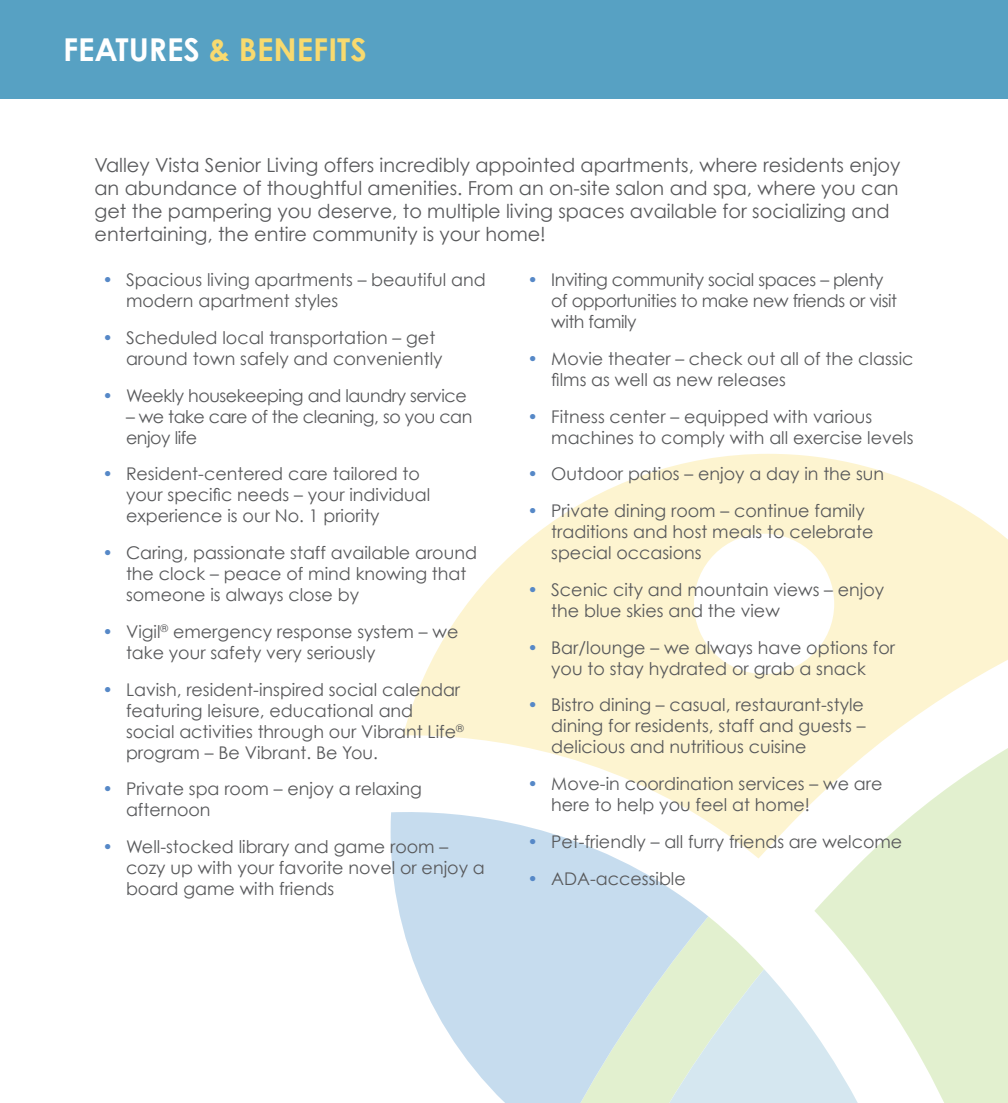
<style>
.page{position:relative;width:1008px;height:1103px;background:#fff}
.page>*{position:absolute;margin:0;border:0;box-sizing:border-box;transform-origin:0 0}
.t1{font:700 31.5px "Century Gothic";color:#f8da6f}
.t2{font:19.25px/23.1px "Century Gothic";color:#58595b}
.t3{font:17.5px/21px "Century Gothic";color:#58595b}
.t4{font:17.5px/21px "Century Gothic";letter-spacing:-.025em;color:#58595b}
.s1{color:#fff}
.s2{color:#5688c7}
</style>
<div class="page">
<div style="left:0;top:0;width:1008px;height:98px;background:#57a1c3"></div>
<svg style="left:814px;top:858px;width:194px;height:244px;background:#e5f1d4"></svg>
<svg style="left:403px;top:454px;width:605px;height:404px;fill:#fdf4d0"></svg>
<svg style="left:391px;top:810px;width:317px;height:292px;fill:#c6dcee"></svg>
<svg style="left:558px;top:916px;width:340px;height:186px"></svg>
<h1 class="t1" style="left:63px;top:30px;width:305px"><span class="s1">FEATURES</span> &amp; BENEFITS</h1>
<p class="t2" style="left:94px;top:153px;width:808px">Valley Vista Senior Living offers incredibly appointed apartments, where residents enjoy an abundance of thoughtful amenities. From an on-site salon and spa, where you can get the pampering you deserve, to multiple living spaces available for socializing and entertaining, the entire community is your home!</p>
<p class="t3" style="left:126px;top:269px;width:361px;text-indent:-24px"><span class="s2">•</span> Spacious living apartments – beautiful and modern apartment styles</p>
<p class="t3" style="left:126px;top:327px;width:318px;text-indent:-24px"><span class="s2">•</span> Scheduled local transportation – get around town safely and conveniently</p>
<p class="t4" style="left:102px;top:384px;width:366px"><span class="s2">•</span> Weekly housekeeping and laundry service</p>
<p class="t4" style="left:126px;top:405px;width:348px">– we take care of the cleaning, so you can enjoy life</p>
<p class="t3" style="left:126px;top:463px;width:306px;text-indent:-24px"><span class="s2">•</span> Resident-centered care tailored to your specific needs – your individual experience is our No. 1 priority</p>
<p class="t3" style="left:126px;top:542px;width:353px;text-indent:-24px"><span class="s2">•</span> Caring, passionate staff available around the clock – peace of mind knowing that someone is always close by</p>
<p class="t3" style="left:126px;top:621px;width:334px;text-indent:-24px"><span class="s2">•</span> Vigil<sup>®</sup> emergency response system – we take your safety very seriously</p>
<p class="t3" style="left:126px;top:678px;width:339px;text-indent:-24px"><span class="s2">•</span> Lavish, resident-inspired social calendar featuring leisure, educational and social activities through our Vibrant Life<sup>® </sup>program – Be Vibrant. Be You.</p>
<p class="t3" style="left:126px;top:778px;width:297px;text-indent:-24px"><span class="s2">•</span> Private spa room – enjoy a relaxing afternoon</p>
<p class="t3" style="left:126px;top:836px;width:360px;text-indent:-24px"><span class="s2">•</span> Well-stocked library and game room – cozy up with your favorite novel or enjoy a board game with friends</p>
<p class="t4" style="left:551px;top:269px;width:347px;text-indent:-24px"><span class="s2">•</span> Inviting community social spaces – plenty of opportunities to make new friends or visit with family</p>
<p class="t3" style="left:551px;top:348px;width:364px;text-indent:-24px"><span class="s2">•</span> Movie theater – check out all of the classic films as well as new releases</p>
<p class="t3" style="left:551px;top:405px;width:364px;text-indent:-24px"><span class="s2">•</span> Fitness center – equipped with various machines to comply with all exercise levels</p>
<p class="t3" style="left:528px;top:463px;width:358px"><span class="s2">•</span> Outdoor patios – enjoy a day in the sun</p>
<p class="t3" style="left:551px;top:500px;width:324px;text-indent:-24px"><span class="s2">•</span> Private dining room – continue family traditions and host meals to celebrate special occasions</p>
<p class="t3" style="left:551px;top:579px;width:335px;text-indent:-24px"><span class="s2">•</span> Scenic city and mountain views – enjoy the blue skies and the view</p>
<p class="t3" style="left:528px;top:636px;width:369px;text-align:center"><span class="s2">•</span> Bar/lounge – we always have options for you to stay hydrated or grab a snack</p>
<p class="t3" style="left:551px;top:694px;width:316px;text-align:justify;text-indent:-24px"><span class="s2">•</span> Bistro dining – casual, restaurant-style dining for residents, staff and guests – delicious and nutritious cuisine</p>
<p class="t3" style="left:551px;top:773px;width:333px;text-indent:-24px"><span class="s2">•</span> Move-in coordination services – we are here to help you feel at home!</p>
<p class="t3" style="left:528px;top:831px;width:376px"><span class="s2">•</span> Pet-friendly – all furry friends are welcome</p>
<p class="t3" style="left:528px;top:867px;width:160px"><span class="s2">•</span> ADA-accessible</p>
</div>
